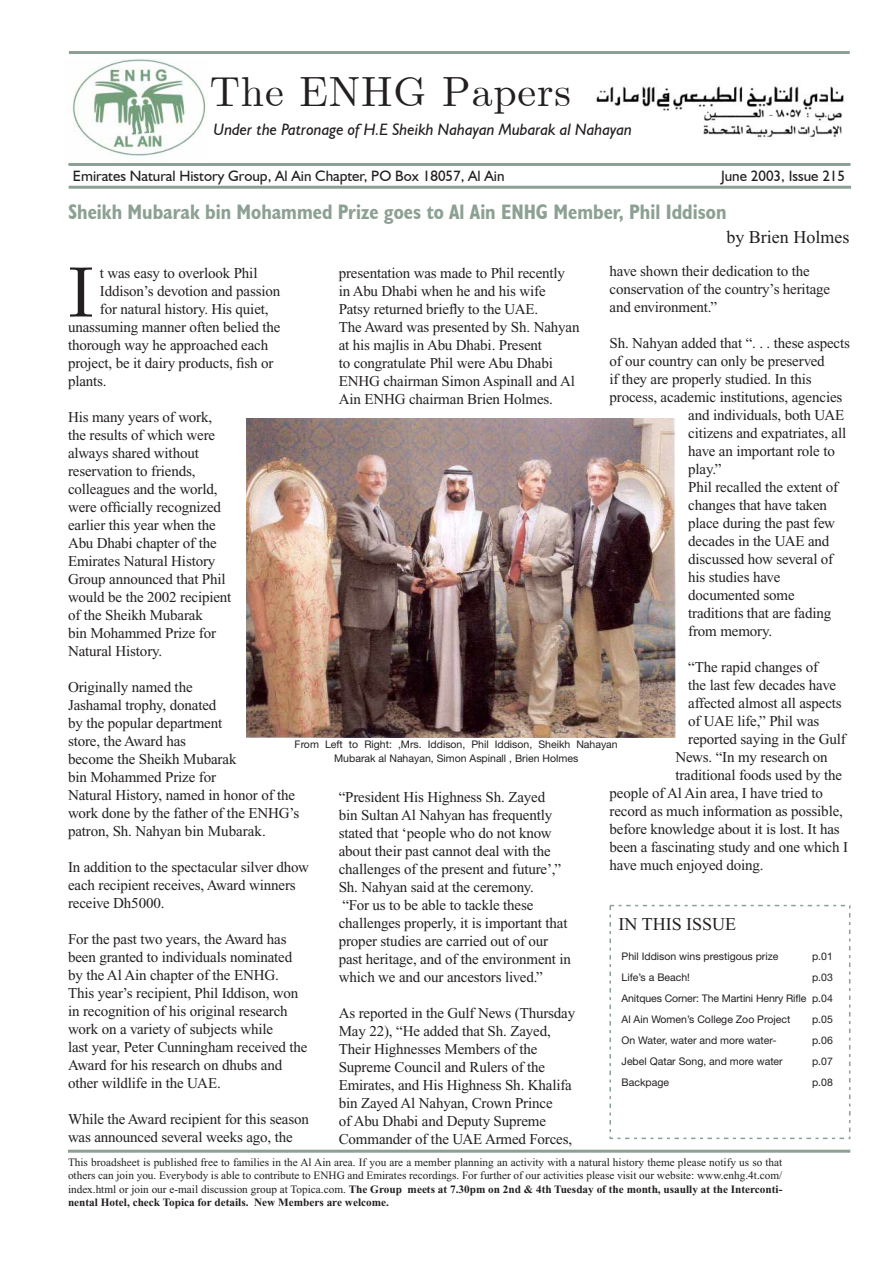
<style>
.page{position:relative;width:893px;height:1263px;background:#fff}
.page>*{position:absolute;margin:0;border:0;box-sizing:border-box;transform-origin:0 0}
.t1{font:72px "Euclid";color:#231f20}
.t2{font:42px "Euclid";letter-spacing:.02em;color:#231f20}
.t3{font:700 condensed 21px "Humanist 521 BT";color:#8da094}
.t4{font:18px "Times New Roman";color:#231f20}
.t5{font:italic 16.5px "Humanist 521 BT";color:#231f20}
.t6{font:15px/18px "Times New Roman";letter-spacing:-.01em;color:#231f20}
.t7{font:15px "Humanist 521 BT";color:#231f20}
.t8{font:11.25px/13.5px "Times New Roman";color:#231f20;text-align:justify}
.t9{font:10.5px/21px "Helvetica Neue";color:#231f20;text-align:justify}
.s1{font-weight:700}
</style>
<div class="page">
<hr style="left:68px;top:1150px;width:782px;height:3px;background:#8da094">
<hr style="left:70px;top:163px;width:779px;height:3px;background:#8da094">
<hr style="left:69px;top:51px;width:781px;height:3px;background:#8da094">
<hr style="left:69px;top:186px;width:782px;height:3px;background:#8da094">
<img style="left:72px;top:59px;width:134px;height:97px">
<img style="left:596px;top:85px;width:248px;height:53px">
<div style="left:609px;top:905px;width:241px;height:234px;border:2px dashed #8da094"></div>
<img style="left:246px;top:419px;width:429px;height:318px">
<p class="t2" style="left:210px;top:67px;width:363px">The ENHG Papers</p>
<p class="t5" style="left:214px;top:120px;width:420px">Under the Patronage of H.E Sheikh Nahayan Mubarak al Nahayan</p>
<p class="t7" style="left:73px;top:166px;width:433px">Emirates Natural History Group, Al Ain Chapter, PO Box 18057, Al Ain</p>
<p class="t7" style="left:721px;top:166px;width:126px">June 2003, Issue 215</p>
<p class="t3" style="left:68px;top:199px;width:660px">Sheikh Mubarak bin Mohammed Prize goes to Al Ain ENHG Member, Phil Iddison</p>
<p class="t4" style="left:726px;top:226px;width:124px">by Brien Holmes</p>
<p class="t6" style="left:609px;top:262px;width:222px">have shown their dedication to the conservation of the country’s heritage and environment.”</p>
<p class="t6" style="left:609px;top:334px;width:242px">Sh. Nahyan added that “. . . these aspects</p>
<p class="t6" style="left:609px;top:352px;width:217px">of our country can only be preserved</p>
<p class="t6" style="left:609px;top:370px;width:204px">if they are properly studied. In this</p>
<p class="t6" style="left:609px;top:388px;width:234px">process, academic institutions, agencies</p>
<p class="t6" style="left:688px;top:406px;width:158px">and individuals, both UAE</p>
<p class="t6" style="left:688px;top:424px;width:160px">citizens and expatriates, all</p>
<p class="t6" style="left:688px;top:442px;width:148px">have an important role to</p>
<p class="t6" style="left:688px;top:460px;width:35px">play.”</p>
<p class="t6" style="left:688px;top:478px;width:152px">Phil recalled the extent of</p>
<p class="t6" style="left:688px;top:496px;width:140px">changes that have taken</p>
<p class="t6" style="left:688px;top:514px;width:148px">place during the past few</p>
<p class="t6" style="left:688px;top:532px;width:143px">decades in the UAE and</p>
<p class="t6" style="left:688px;top:550px;width:147px">discussed how several of</p>
<p class="t6" style="left:688px;top:568px;width:94px">his studies have</p>
<p class="t6" style="left:688px;top:586px;width:108px">documented some</p>
<p class="t6" style="left:688px;top:604px;width:145px">traditions that are fading</p>
<p class="t6" style="left:688px;top:622px;width:86px">from memory.</p>
<p class="t6" style="left:688px;top:658px;width:131px">“The rapid changes of</p>
<p class="t6" style="left:688px;top:676px;width:149px">the last few decades have</p>
<p class="t6" style="left:688px;top:694px;width:155px">affected almost all aspects</p>
<p class="t6" style="left:688px;top:712px;width:133px">of UAE life,” Phil was</p>
<p class="t6" style="left:688px;top:730px;width:159px">reported saying in the Gulf</p>
<p class="t6" style="left:675px;top:748px;width:154px">News. “In my research on</p>
<p class="t6" style="left:675px;top:766px;width:168px">traditional foods used by the</p>
<p class="t6" style="left:609px;top:784px;width:215px">people of Al Ain area, I have tried to</p>
<p class="t6" style="left:609px;top:802px;width:235px">record as much information as possible,</p>
<p class="t6" style="left:609px;top:820px;width:232px">before knowledge about it is lost. It has</p>
<p class="t6" style="left:609px;top:838px;width:240px">been a fascinating study and one which I</p>
<p class="t6" style="left:609px;top:856px;width:156px">have much enjoyed doing.</p>
<p class="t1" style="left:68px;top:250px;width:27px">I</p>
<p class="t6" style="left:100px;top:263px;width:159px">t was easy to overlook Phil</p>
<p class="t6" style="left:100px;top:281px;width:182px">Iddison’s devotion and passion</p>
<p class="t6" style="left:100px;top:299px;width:170px">for natural history. His quiet,</p>
<p class="t6" style="left:68px;top:317px;width:214px">unassuming manner often belied the</p>
<p class="t6" style="left:68px;top:335px;width:202px">thorough way he approached each</p>
<p class="t6" style="left:68px;top:353px;width:207px">project, be it dairy products, fish or</p>
<p class="t6" style="left:68px;top:371px;width:40px">plants.</p>
<p class="t6" style="left:68px;top:407px;width:165px">His many years of work, the results of which were always shared without reservation to friends, colleagues and the world, were officially recognized earlier this year when the<br>Abu Dhabi chapter of the<br>Emirates Natural History<br>Group announced that Phil would be the 2002 recipient of the Sheikh Mubarak<br>bin Mohammed Prize for<br>Natural History.</p>
<p class="t6" style="left:68px;top:677px;width:233px">Originally named the<br>Jashamal trophy, donated<br>by the popular department<br>store, the Award has<br>become the Sheikh Mubarak<br>bin Mohammed Prize for<br>Natural History, named in honor of the work done by the father of the ENHG’s patron, Sh. Nahyan bin Mubarak.</p>
<p class="t6" style="left:68px;top:857px;width:242px">In addition to the spectacular silver dhow each recipient receives, Award winners receive Dh5000.</p>
<p class="t6" style="left:68px;top:929px;width:241px">For the past two years, the Award has been granted to individuals nominated by the Al Ain chapter of the ENHG.<br>This year’s recipient, Phil Iddison, won in recognition of his original research work on a variety of subjects while<br>last year, Peter Cunningham received the Award for his research on dhubs and other wildlife in the UAE.</p>
<p class="t6" style="left:68px;top:1109px;width:242px">While the Award recipient for this season was announced several weeks ago, the</p>
<p class="t6" style="left:339px;top:263px;width:242px">presentation was made to Phil recently in Abu Dhabi when he and his wife Patsy returned briefly to the UAE.<br>The Award was presented by Sh. Nahyan at his majlis in Abu Dhabi. Present<br>to congratulate Phil were Abu Dhabi ENHG chairman Simon Aspinall and Al Ain ENHG chairman Brien Holmes.</p>
<p class="t9" style="left:295px;top:738px;width:325px;line-height:13.5px;text-align:center">From Left to Right: ,Mrs. Iddison, Phil Iddison, Sheikh Nahayan<br>Mubarak al Nahayan, Simon Aspinall , Brien Holmes</p>
<p class="t6" style="left:339px;top:788px;width:234px">“President His Highness Sh. Zayed<br>bin Sultan Al Nahyan has frequently stated that ‘people who do not know about their past cannot deal with the challenges of the present and future’,” Sh. Nahyan said at the ceremony.<br>“For us to be able to tackle these challenges properly, it is important that proper studies are carried out of our past heritage, and of the environment in which we and our ancestors lived.”</p>
<p class="t6" style="left:339px;top:1004px;width:238px">As reported in the Gulf News (Thursday May 22), “He added that Sh. Zayed, Their Highnesses Members of the Supreme Council and Rulers of the Emirates, and His Highness Sh. Khalifa bin Zayed Al Nahyan, Crown Prince<br>of Abu Dhabi and Deputy Supreme Commander of the UAE Armed Forces,</p>
<p class="t4" style="left:619px;top:913px;width:119px">IN THIS ISSUE</p>
<p class="t9" style="left:621px;top:946px;width:158px">Phil Iddison wins prestigous prize</p>
<p class="t9" style="left:812px;top:946px;width:22px">p.01</p>
<p class="t9" style="left:621px;top:967px;width:70px">Life’s a Beach!</p>
<p class="t9" style="left:621px;top:967px;width:213px;text-indent:190px">p.03<br>Anitques Corner: The Martini Henry Rifle p.04<br>Al Ain Women’s College Zoo Project</p>
<p class="t9" style="left:812px;top:1009px;width:22px">p.05</p>
<p class="t9" style="left:621px;top:1030px;width:157px">On Water, water and more water-</p>
<p class="t9" style="left:812px;top:1030px;width:22px">p.06</p>
<p class="t9" style="left:621px;top:1051px;width:163px">Jebel Qatar Song, and more water</p>
<p class="t9" style="left:812px;top:1051px;width:22px">p.07</p>
<p class="t9" style="left:621px;top:1072px;width:49px">Backpage</p>
<p class="t9" style="left:812px;top:1072px;width:22px">p.08</p>
<p class="t8" style="left:68px;top:1155px;width:716px">This broadsheet is published free to families in the Al Ain area. If you are a member planning an activity with a natural history theme please notify us so that others can join you. Everybody is able to contribute to ENHG and Emirates recordings. For further of our activities please visit our website: www.enhg.4t.com/ index.html or join our e-mail discussion group at Topica.com. <span class="s1">The Group meets at 7.30pm on 2nd &amp; 4th Tuesday of the month, usaully at the Interconti&shy;nental Hotel, check Topica for details. New Members are welcome.</span></p>
</div>
